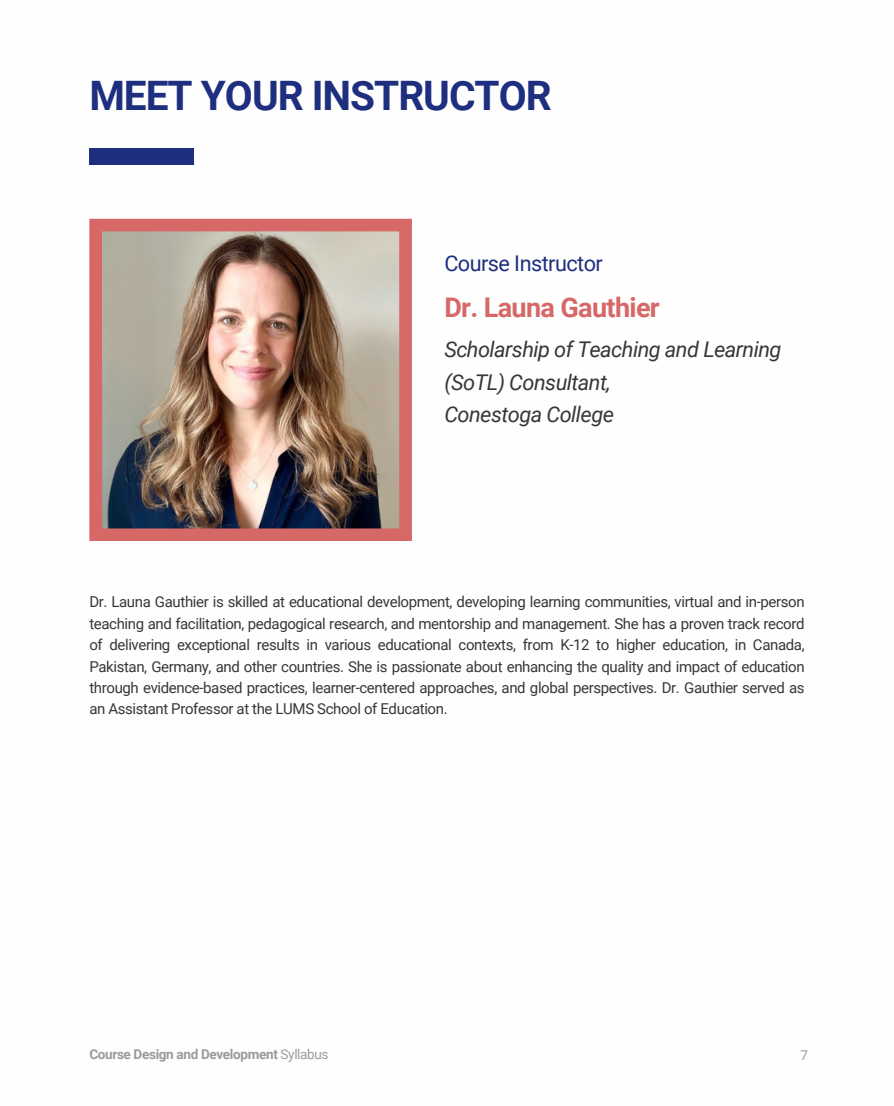
<style>
.page{position:relative;width:894px;height:1106px;background:#fff}
.page>*{position:absolute;margin:0;border:0;box-sizing:border-box;transform-origin:0 0}
.t1{font:700 40.65px "Roboto";letter-spacing:-.025em;color:#1f2f7f}
.t2{font:700 27px "Roboto";letter-spacing:-.025em;color:#d66868}
.t3{font:italic 21.6px/32.5px "Roboto";letter-spacing:-.025em;color:#373737}
.t4{font:21.6px "Roboto";letter-spacing:-.025em;color:#1f2f7f}
.t5{font:15px/21.3px "Roboto";letter-spacing:-.025em;color:#373737;text-align:justify}
.t6{font:700 13.5px "Roboto";letter-spacing:-.025em;color:#9b9b9b}
.t7{font:13.5px "Roboto";color:#9b9b9b}
.s1{font-weight:400}
</style>
<div class="page">
<div style="left:89px;top:148px;width:104px;height:16px;background:#1f2f7f"></div>
<img style="left:89px;top:219px;width:323px;height:322px">
<p class="t1" style="left:89px;top:72px;width:463px">MEET YOUR INSTRUCTOR</p>
<h3 class="t4" style="left:444px;top:250px;width:160px">Course Instructor</h3>
<h2 class="t2" style="left:444px;top:292px;width:217px">Dr. Launa Gauthier</h2>
<h3 class="t3" style="left:444px;top:333px;width:338px">Scholarship of Teaching and Learning (SoTL) Consultant,<br>Conestoga College</h3>
<p class="t5" style="left:89px;top:592px;width:716px">Dr. Launa Gauthier is skilled at educational development, developing learning communities, virtual and in-person teaching and facilitation, pedagogical research, and mentorship and management. She has a proven track record of delivering exceptional results in various educational contexts, from K-12 to higher education, in Canada, Pakistan, Germany, and other countries. She is passionate about enhancing the quality and impact of education through evidence-based practices, learner-centered approaches, and global perspectives. Dr. Gauthier served as an Assistant Professor at the LUMS School of Education.</p>
<p class="t6" style="left:89px;top:1047px;width:241px">Course Design and Development <span class="s1">Syllabus</span></p>
<p class="t7" style="left:800px;top:1047px;width:9px">7</p>
</div>
